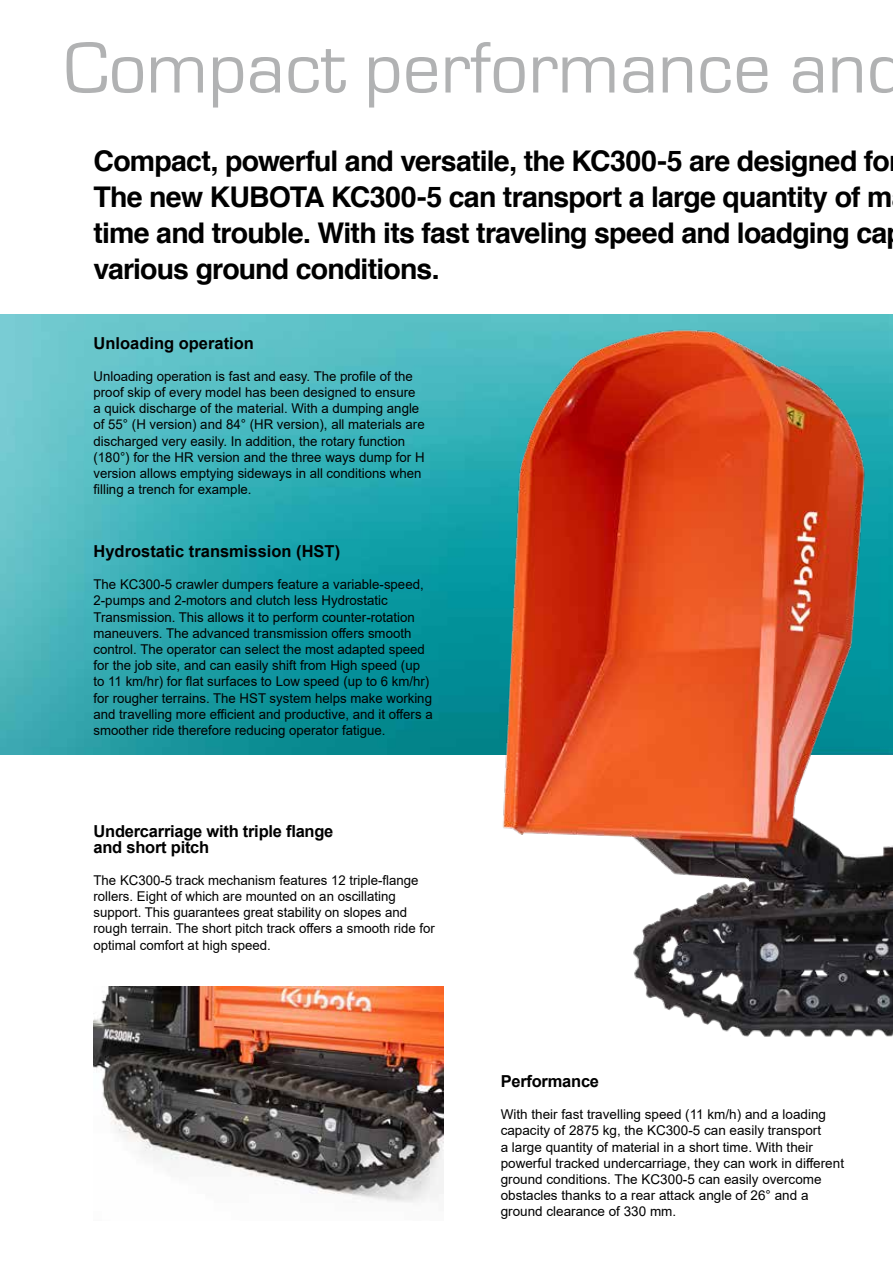
<style>
.page{position:relative;width:893px;height:1263px;background:#fff}
.page>*{position:absolute;margin:0;border:0;box-sizing:border-box;transform-origin:0 0}
.t1{font:75px "Eurostile";color:#b1b2b3}
.t2{font:700 28.5px/36px "Helvetica";letter-spacing:-.03em;color:#000}
.t3{font:700 16.5px/15.8px "Arial";letter-spacing:-.015em;color:#000}
.t4{font:13.5px/16.2px "Arial";color:#000}
</style>
<div class="page">
<img style="left:0;top:315px;width:893px;height:440px">
<img style="left:94px;top:986px;width:350px;height:217px">
<img style="left:485px;top:323px;width:408px;height:714px">
<h1 class="t1" style="left:64px;top:27px;width:843px">Compact performance and</h1>
<h2 class="t2" style="left:94px;top:142px;width:800px">Compact, powerful and versatile, the KC300-5 are designed fo The new KUBOTA KC300-5 can transport a large quantity of m time and trouble. With its fast traveling speed and loadging ca various ground conditions.</h2>
<p class="t3" style="left:94px;top:335px;width:162px">Unloading operation</p>
<p class="t4" style="left:94px;top:368px;width:333px">Unloading operation is fast and easy. The profile of the proof skip of every model has been designed to ensure a quick discharge of the material. With a dumping angle of 55° (H version) and 84° (HR version), all materials are discharged very easily. In addition, the rotary function (180°) for the HR version and the three ways dump for H version allows emptying sideways in all conditions when filling a trench for example.</p>
<p class="t3" style="left:94px;top:544px;width:248px">Hydrostatic transmission (HST)</p>
<p class="t4" style="left:94px;top:576px;width:341px">The KC300-5 crawler dumpers feature a variable-speed, 2-pumps and 2-motors and clutch less Hydrostatic Transmission. This allows it to perform counter-rotation maneuvers. The advanced transmission offers smooth control. The operator can select the most adapted speed for the job site, and can easily shift from High speed (up to 11 km/hr) for flat surfaces to Low speed (up to 6 km/hr) for rougher terrains. The HST system helps make working and travelling more efficient and productive, and it offers a smoother ride therefore reducing operator fatigue.</p>
<p class="t3" style="left:94px;top:823px;width:241px">Undercarriage with triple flange and short pitch</p>
<p class="t4" style="left:94px;top:872px;width:343px">The KC300-5 track mechanism features 12 triple-flange rollers. Eight of which are mounted on an oscillating support. This guarantees great stability on slopes and rough terrain. The short pitch track offers a smooth ride for optimal comfort at high speed.</p>
<p class="t3" style="left:501px;top:1074px;width:100px">Performance</p>
<p class="t4" style="left:501px;top:1106px;width:345px">With their fast travelling speed (11 km/h) and a loading capacity of 2875 kg, the KC300-5 can easily transport<br>a large quantity of material in a short time. With their powerful tracked undercarriage, they can work in different ground conditions. The KC300-5 can easily overcome obstacles thanks to a rear attack angle of 26° and a ground clearance of 330 mm.</p>
</div>
